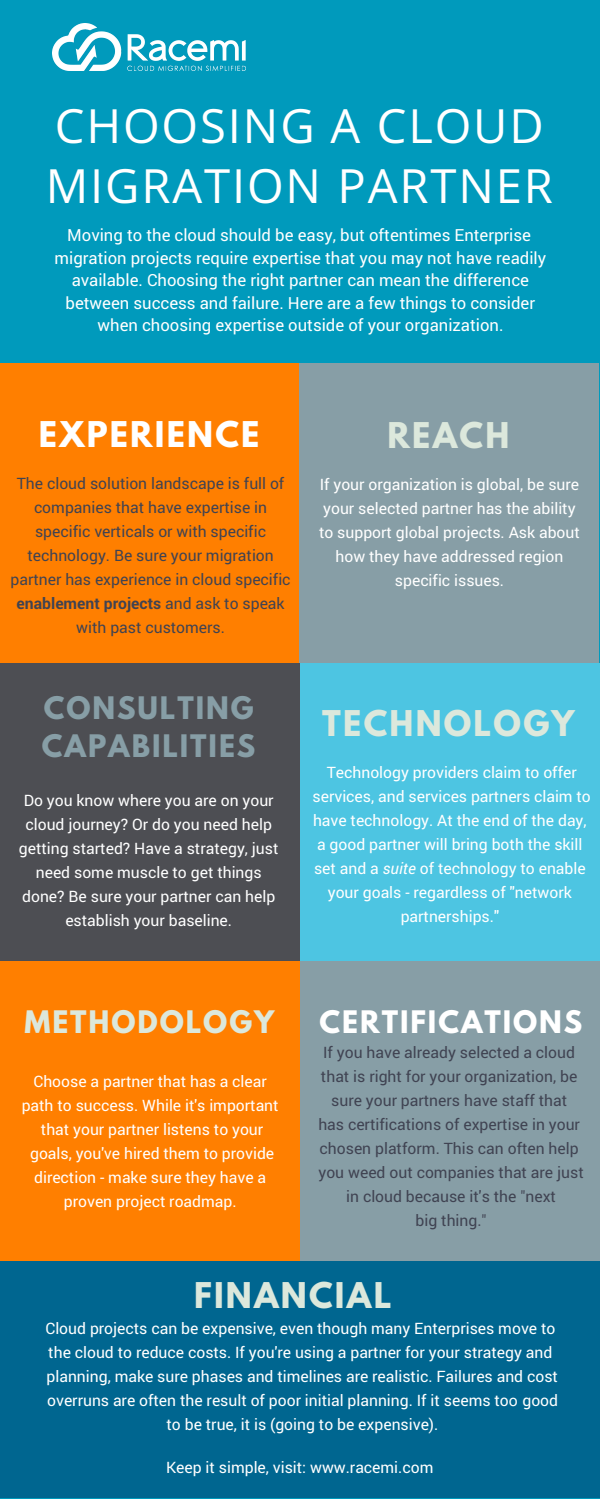
<style>
.page{position:relative;width:600px;height:1499px;background:#009abc}
.page>*{position:absolute;margin:0;border:0;box-sizing:border-box;transform-origin:0 0}
.t1{font:47.2px/59.2px "Open Sans";letter-spacing:.04em;color:#fff}
.t2{font:700 31.4px "League Spartan";letter-spacing:.07em;color:#dce8dc}
.t3{font:700 31.4px "League Spartan";letter-spacing:.07em;color:#fff}
.t4{font:700 27.5px/38.2px "League Spartan";letter-spacing:.07em;color:#879ea6}
.t5{font:700 27.5px "League Spartan";letter-spacing:.07em;color:#fff}
.t6{font:700 27.5px "League Spartan";letter-spacing:.07em;color:#dce8dc}
.t7{font:16.7px/22.5px "Roboto";color:#fff;text-align:center}
.t8{font:15.7px/24px "Roboto";color:#fff;text-align:center}
.t9{font:15.7px/24px "Roboto";color:#404352;text-align:center}
.s1{font-weight:700}
.s2{font-style:italic}
</style>
<div class="page">
<div style="left:299px;top:363px;width:300px;height:300px;background:#879ea6"></div>
<div style="left:0;top:363px;width:299px;height:300px;background:#ff7f00"></div>
<div style="left:0;top:663px;width:300px;height:300px;background:#4d4e53"></div>
<div style="left:300px;top:663px;width:300px;height:300px;background:#4dc5e2"></div>
<div style="left:0;top:961px;width:300px;height:300px;background:#ff7f00"></div>
<div style="left:300px;top:961px;width:300px;height:300px;background:#879ea6"></div>
<div style="left:0;top:1261px;width:600px;height:237px;background:#006690"></div>
<img style="left:52px;top:23px;width:194px;height:48px">
<h1 class="t1" style="left:46px;top:95px;width:509px">CHOOSING A CLOUD<br>MIGRATION PARTNER</h1>
<p class="t7" style="left:55px;top:223px;width:493px">Moving to the cloud should be easy, but oftentimes Enterprise migration projects require expertise that you may not have readily available. Choosing the right partner can mean the difference between success and failure. Here are a few things to consider when choosing expertise outside of your organization.</p>
<h2 class="t3" style="left:39px;top:418px;width:222px">EXPERIENCE</h2>
<p class="t9" style="left:10px;top:471px;width:282px">The cloud solution landscape is full of companies that have expertise in specific verticals or with specific technology. Be sure your migration partner has experience in cloud specific <span class="s1">enablement projects</span> and ask to speak with past customers.</p>
<h2 class="t2" style="left:388px;top:419px;width:123px">REACH</h2>
<p class="t8" style="left:319px;top:472px;width:262px">If your organization is global, be sure your selected partner has the ability to support global projects. Ask about how they have addressed region specific issues.</p>
<h3 class="t4" style="left:42px;top:692px;width:215px">CONSULTING<br>CAPABILITIES</h3>
<p class="t8" style="left:19px;top:788px;width:261px">Do you know where you are on your cloud journey? Or do you need help getting started? Have a strategy, just need some muscle to get things done? Be sure your partner can help establish your baseline.</p>
<h2 class="t2" style="left:322px;top:707px;width:254px">TECHNOLOGY</h2>
<p class="t8" style="left:313px;top:760px;width:280px">Technology providers claim to offer services, and services partners claim to have technology. At the end of the day, a good partner will bring both the skill set and a <span class="s2">suite</span> of technology to enable your goals - regardless of "network partnerships."</p>
<h3 class="t6" style="left:24px;top:1009px;width:251px">METHODOLOGY</h3>
<h3 class="t5" style="left:320px;top:1009px;width:264px">CERTIFICATIONS</h3>
<p class="t8" style="left:22px;top:1069px;width:259px">Choose a partner that has a clear path to success. While it's important that your partner listens to your goals, you've hired them to provide direction - make sure they have a proven project roadmap.</p>
<p class="t9" style="left:318px;top:1040px;width:267px">If you have already selected a cloud that is right for your organization, be sure your partners have staff that has certifications of expertise in your chosen platform. This can often help you weed out companies that are just in cloud because it's the "next<br>big thing."</p>
<h2 class="t2" style="left:194px;top:1279px;width:199px">FINANCIAL</h2>
<p class="t8" style="left:45px;top:1316px;width:514px">Cloud projects can be expensive, even though many Enterprises move to the cloud to reduce costs. If you're using a partner for your strategy and planning, make sure phases and timelines are realistic. Failures and cost overruns are often the result of poor initial planning. If it seems too good to be true, it is (going to be expensive).</p>
<p class="t8" style="left:166px;top:1455px;width:269px">Keep it simple, visit: www.racemi.com</p>
</div>
